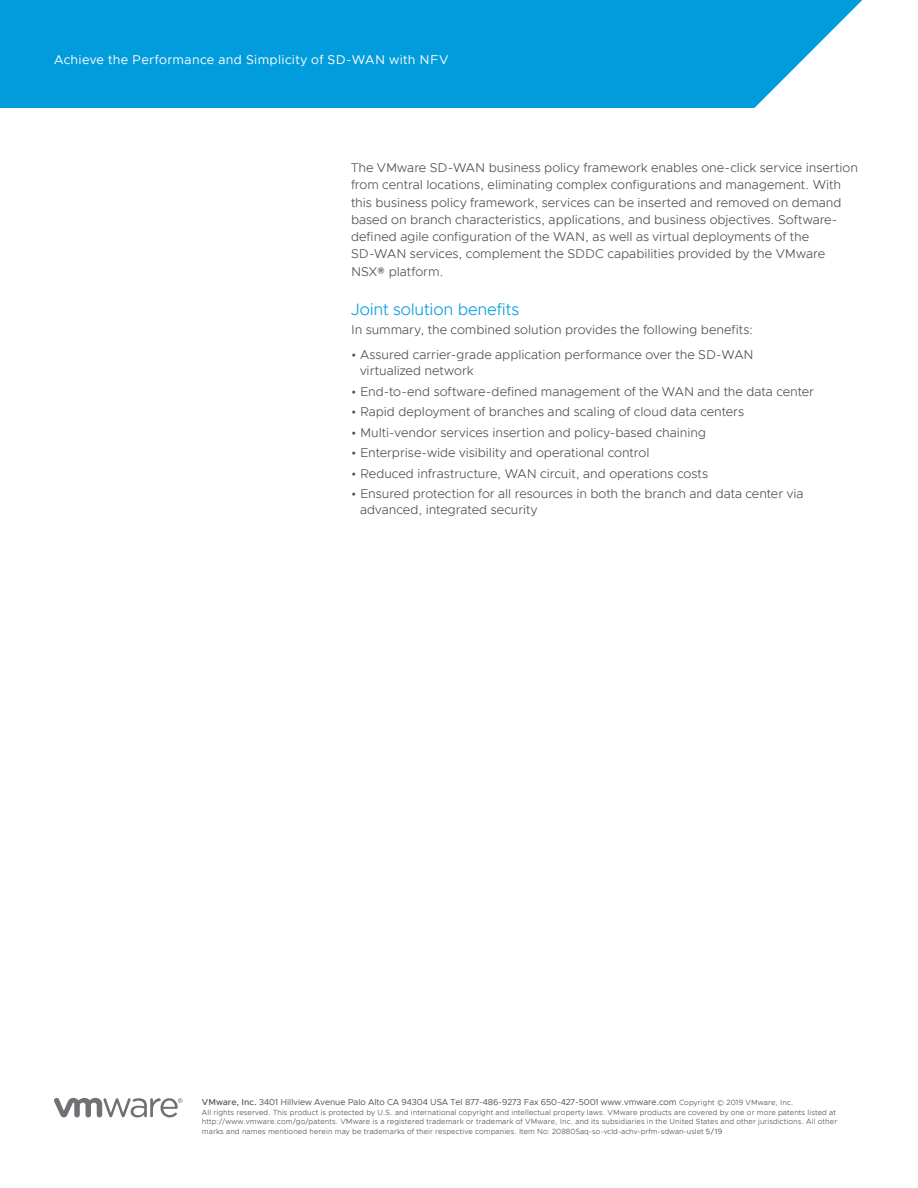
<style>
.page{position:relative;width:918px;height:1188px;background:#fff}
.page>*{position:absolute;margin:0;border:0;box-sizing:border-box;transform-origin:0 0}
.t1{font:300 16.5px "Metropolis";letter-spacing:-.01em;color:#009cdc}
.t2{font:300 12.75px/17.2px "Metropolis";color:#4d4d4f}
.t3{font:12.75px "Metropolis";letter-spacing:.025em;color:#fff}
.t4{font:8.7px "Metropolis";letter-spacing:-.005em;color:#4d4d4f}
.t5{font:300 7.5px/9.8px "Metropolis";letter-spacing:.015em;color:#4d4d4f}
.s1{font-weight:500}
.s2{font-weight:300;font-size:7.5px}
.s3{font-weight:400}
</style>
<div class="page">
<div style="left:0;top:0;width:862px;height:108px;background:#009cdc"></div>
<svg style="left:54px;top:1098px;width:129px;height:19px"></svg>
<p class="t3" style="left:54px;top:52px;width:396px">Achieve the Performance and Simplicity of SD-WAN with NFV</p>
<p class="t2" style="left:351px;top:159px;width:509px">The VMware SD-WAN business policy framework enables one-click service insertion from central locations, eliminating complex configurations and management. With this business policy framework, services can be inserted and removed on demand based on branch characteristics, applications, and business objectives. Software&shy;defined agile configuration of the WAN, as well as virtual deployments of the SD-WAN services, complement the SDDC capabilities provided by the VMware NSX® platform.</p>
<p class="t1" style="left:351px;top:299px;width:170px">Joint solution benefits</p>
<p class="t2" style="left:351px;top:321px;width:404px">In summary, the combined solution provides the following benefits:</p>
<p class="t2" style="left:360px;top:347px;width:395px;line-height:16.2px;text-indent:-9px">• Assured carrier-grade application performance over the SD-WAN virtualized network</p>
<p class="t2" style="left:351px;top:383px;width:465px">• End-to-end software-defined management of the WAN and the data center</p>
<p class="t2" style="left:351px;top:403px;width:395px">• Rapid deployment of branches and scaling of cloud data centers</p>
<p class="t2" style="left:351px;top:424px;width:357px">• Multi-vendor services insertion and policy-based chaining</p>
<p class="t2" style="left:351px;top:444px;width:300px">• Enterprise-wide visibility and operational control</p>
<p class="t2" style="left:351px;top:465px;width:359px">• Reduced infrastructure, WAN circuit, and operations costs</p>
<p class="t2" style="left:360px;top:486px;width:445px;line-height:16.2px;text-indent:-9px">• Ensured protection for all resources in both the branch and data center via advanced, integrated security</p>
<p class="t4" style="left:202px;top:1096px;width:593px"><span class="s1">VMware, Inc.</span> 3401 Hillview Avenue Palo Alto CA 94304 USA Tel 877-486-9273 Fax 650-427-5001 www.vmware.com <span class="s2">Copyright © 2019 VMware, Inc.</span></p>
<p class="t5" style="left:202px;top:1107px;width:637px">All rights reserved. This product is protected by U.S. and international copyright and intellectual property laws. VMware products are covered by one or more patents listed at http://www.vmware.com/go/patents. VMware is a registered trademark or trademark of VMware, Inc. and its subsidiaries in the United States and other jurisdictions. All other marks and names mentioned herein may be trademarks of their respective companies. Item No: 208805aq-so-vcld-achv-prfm-sdwan-uslet <span class="s3">5/19</span></p>
</div>
